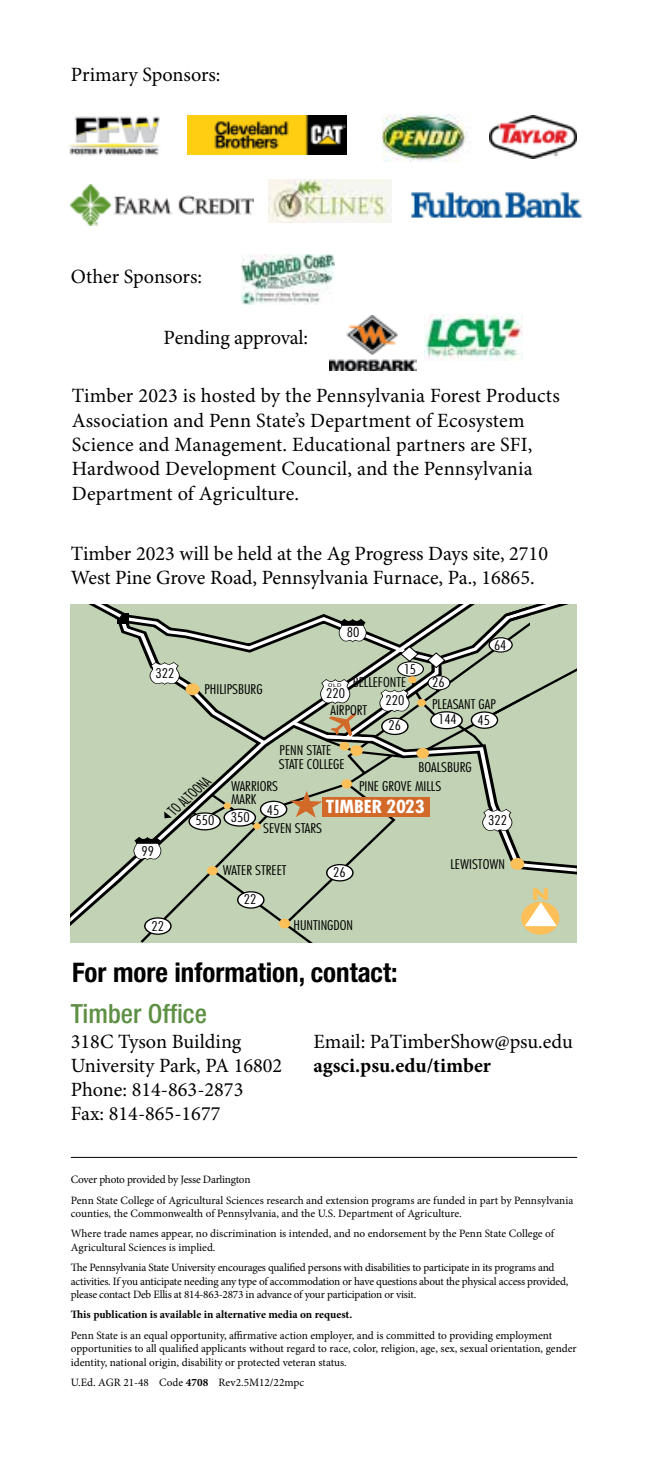
<style>
.page{position:relative;width:648px;height:1458px;background:#fff}
.page>*{position:absolute;margin:0;border:0;box-sizing:border-box;transform-origin:0 0}
.t1{font:700 condensed 27px "Helvetica Neue LT Std";color:#000}
.t2{font:500 condensed 26.55px "Helvetica Neue LT Std";color:#5e9044}
.t3{font:20.25px/24.3px "Minion Pro";color:#000}
.t4{font:700 20.25px "Minion Pro";color:#000}
.t5{font:700 condensed 17.55px "Futura Std";color:#fff;scale:1.16 1}
.t6{font:700 17.55px "Gill Sans";color:#fdbf57;scale:1.16 1}
.t7{font:italic 300 condensed 13.95px "Futura Std";color:#000}
.t8{font:300 condensed 13.05px/13px "Futura Std";color:#000;scale:1.16 1}
.t9{font:11.25px/20.2px "Minion Pro";letter-spacing:-.01em;color:#000}
.t10{font:700 11.25px "Minion Pro";color:#000}
.t11{font:5.4px "Futura";color:#000;scale:1.16 1}
.s1{font-weight:700}
</style>
<div class="page">
<hr style="left:71px;top:1157px;width:506px;height:1px;background:#000">
<svg style="left:521px;top:902px;width:38px;height:33px"></svg>
<div style="left:138px;top:933px;width:392px;height:10px;background:#c1d3b4"></div>
<div style="left:144px;top:917px;width:28px;height:18px;border:1px solid #000;border-radius:50%"></div>
<svg style="left:71px;top:604px;width:505px;height:329px;background:#b8c5a9"></svg>
<img style="left:425px;top:314px;width:98px;height:47px">
<img style="left:329px;top:315px;width:88px;height:56px">
<img style="left:383px;top:114px;width:86px;height:47px">
<img style="left:69px;top:116px;width:91px;height:40px">
<img style="left:188px;top:115px;width:158px;height:40px">
<img style="left:269px;top:180px;width:122px;height:43px">
<img style="left:490px;top:115px;width:87px;height:44px">
<img style="left:71px;top:184px;width:182px;height:41px">
<img style="left:411px;top:192px;width:171px;height:26px">
<img style="left:242px;top:254px;width:92px;height:50px">
<h3 class="t3" style="left:71px;top:63px;width:151px">Primary Sponsors:</h3>
<h3 class="t3" style="left:71px;top:265px;width:133px">Other Sponsors:</h3>
<h3 class="t3" style="left:164px;top:326px;width:146px">Pending approval:</h3>
<p class="t3" style="left:72px;top:385px;width:489px">Timber 2023 is hosted by the Pennsylvania Forest Products Association and Penn State’s Department of Ecosystem Science and Management. Educational partners are SFI, Hardwood Development Council, and the Pennsylvania Department of Agriculture.</p>
<h3 class="t3" style="left:71px;top:542px;width:479px">Timber 2023 will be held at the Ag Progress Days site, 2710<br>West Pine Grove Road, Pennsylvania Furnace, Pa., 16865.</h3>
<p class="t8" style="left:156px;top:667px;width:18px">322</p>
<p class="t8" style="left:205px;top:683px;width:52px">PHILIPSBURG</p>
<p class="t8" style="left:347px;top:626px;width:12px">80</p>
<p class="t8" style="left:404px;top:663px;width:12px">15</p>
<p class="t8" style="left:353px;top:675px;width:48px">BELLEFONTE</p>
<p class="t11" style="left:328px;top:682px;width:13px">OLD</p>
<p class="t8" style="left:331px;top:703px;width:33px">AIRPORT</p>
<p class="t8" style="left:326px;top:686px;width:18px">220</p>
<p class="t8" style="left:385px;top:694px;width:18px">220</p>
<p class="t8" style="left:280px;top:744px;width:46px">PENN STATE</p>
<p class="t8" style="left:389px;top:719px;width:12px">26</p>
<p class="t8" style="left:432px;top:676px;width:12px">26</p>
<p class="t8" style="left:494px;top:639px;width:12px">64</p>
<p class="t8" style="left:432px;top:698px;width:56px">PLEASANT GAP</p>
<p class="t8" style="left:438px;top:713px;width:18px">144</p>
<p class="t8" style="left:478px;top:714px;width:12px">45</p>
<p class="t8" style="left:279px;top:757px;width:58px">STATE COLLEGE</p>
<p class="t8" style="left:419px;top:760px;width:47px">BOALSBURG</p>
<p class="t7" style="left:166px;top:806px;width:52px;rotate:-42deg">TO ALTOONA</p>
<p class="t8" style="left:195px;top:814px;width:18px">550</p>
<p class="t8" style="left:231px;top:779px;width:42px">WARRIORS<br>MARK</p>
<p class="t8" style="left:359px;top:780px;width:72px">PINE GROVE MILLS</p>
<h3 class="t5" style="left:326px;top:796px;width:87px">TIMBER 2023</h3>
<p class="t8" style="left:267px;top:803px;width:12px">45</p>
<p class="t8" style="left:231px;top:810px;width:18px">350</p>
<p class="t8" style="left:263px;top:822px;width:52px">SEVEN STARS</p>
<p class="t8" style="left:488px;top:813px;width:18px">322</p>
<p class="t8" style="left:142px;top:844px;width:12px">99</p>
<p class="t8" style="left:223px;top:864px;width:56px">WATER STREET</p>
<p class="t8" style="left:333px;top:866px;width:12px">26</p>
<p class="t8" style="left:450px;top:858px;width:49px">LEWISTOWN</p>
<p class="t8" style="left:244px;top:892px;width:12px">22</p>
<p class="t8" style="left:152px;top:920px;width:12px">22</p>
<p class="t8" style="left:293px;top:918px;width:53px">HUNTINGDON</p>
<h1 class="t1" style="left:72px;top:956px;width:327px">For more information, contact:</h1>
<h3 class="t6" style="left:532px;top:881px;width:17px">N</h3>
<h2 class="t2" style="left:71px;top:998px;width:138px">Timber Office</h2>
<h3 class="t3" style="left:71px;top:1030px;width:213px">318C Tyson Building<br>University Park, PA 16802<br>Phone: 814-863-2873<br>Fax: 814-865-1677</h3>
<h3 class="t3" style="left:313px;top:1030px;width:261px">Email: PaTimberShow@psu.edu</h3>
<h3 class="t4" style="left:313px;top:1053px;width:179px">agsci.psu.edu/timber</h3>
<p class="t9" style="left:71px;top:1170px;width:504px">Cover photo provided by Jesse Darlington<br>Penn State College of Agricultural Sciences research and extension programs are funded in part by Pennsylvania</p>
<p class="t9" style="left:71px;top:1204px;width:485px">counties, the Commonwealth of Pennsylvania, and the U.S. Department of Agriculture.<br>Where trade names appear, no discrimination is intended, and no endorsement by the Penn State College of</p>
<p class="t9" style="left:71px;top:1238px;width:485px">Agricultural Sciences is implied.<br>The Pennsylvania State University encourages qualified persons with disabilities to participate in its programs and</p>
<p class="t9" style="left:71px;top:1275px;width:499px;line-height:13.5px">activities. If you anticipate needing any type of accommodation or have questions about the physical access provided, please contact Deb Ellis at 814-863-2873 in advance of your participation or visit.</p>
<p class="t10" style="left:71px;top:1308px;width:283px">This publication is available in alternative media on request.</p>
<p class="t9" style="left:71px;top:1329px;width:507px;line-height:13.5px">Penn State is an equal opportunity, affirmative action employer, and is committed to providing employment opportunities to all qualified applicants without regard to race, color, religion, age, sex, sexual orientation, gender identity, national origin, disability or protected veteran status.</p>
<p class="t9" style="left:71px;top:1373px;width:235px">U.Ed. AGR 21-48 Code <span class="s1">4708</span> Rev2.5M12/22mpc</p>
</div>
